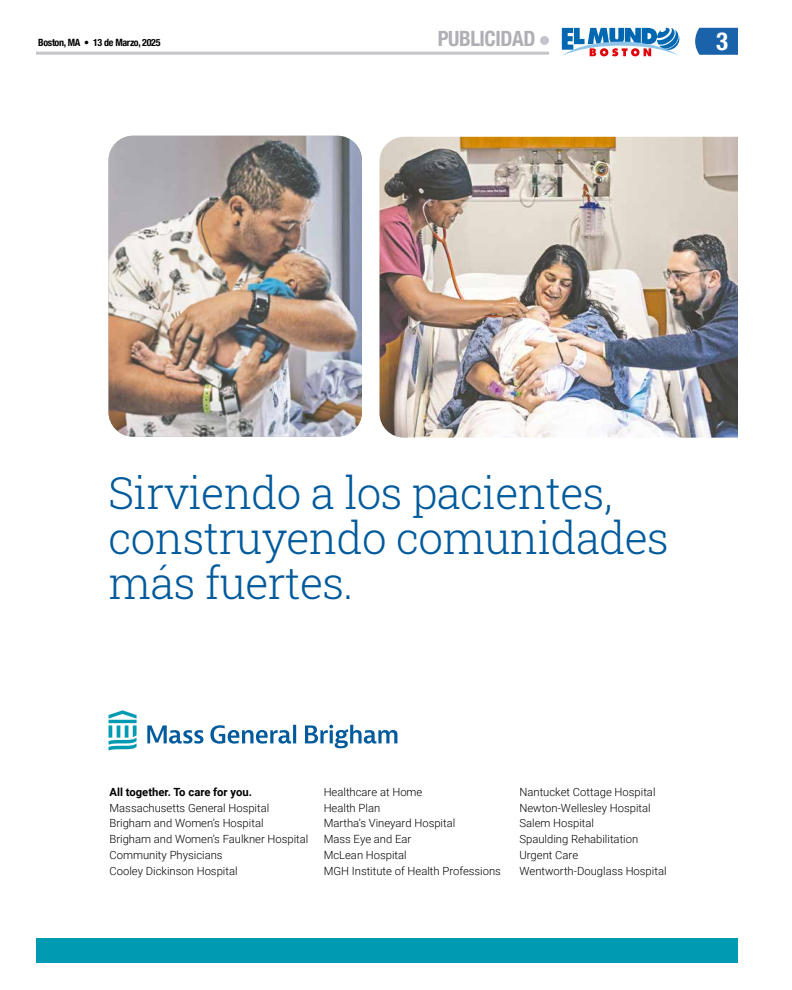
<style>
.page{position:relative;width:792px;height:990px;background:#fff}
.page>*{position:absolute;margin:0;border:0;box-sizing:border-box;transform-origin:0 0}
.t1{font:300 44px/45px "Roboto Slab";letter-spacing:-.015em;color:#005a9c}
.t2{font:700 condensed 25px "Helvetica Neue";color:#fff}
.t3{font:700 condensed 21px "Helvetica Neue";letter-spacing:-.02em;color:#b0afb5}
.t4{font:300 11.3px/15.8px "Roboto";color:#000}
.t5{font:700 11.3px "Roboto";color:#000}
.t6{font:700 condensed 10px "Helvetica Neue";letter-spacing:-.03em;color:#000}
</style>
<div class="page">
<hr style="left:36px;top:52px;width:513px;height:3px;background:#c3c5ca">
<div style="left:540px;top:36px;width:9px;height:9px;background:#c3c5ca;border-radius:50%"></div>
<svg style="left:562px;top:28px;width:117px;height:28px"></svg>
<img style="left:109px;top:136px;width:253px;height:301px">
<img style="left:379px;top:137px;width:359px;height:301px">
<div style="left:36px;top:938px;width:702px;height:25px;background:#009bb2"></div>
<svg style="left:147px;top:725px;width:56px;height:19px"></svg>
<svg style="left:210px;top:725px;width:86px;height:19px"></svg>
<svg style="left:305px;top:725px;width:92px;height:23px"></svg>
<svg style="left:109px;top:710px;width:28px;height:41px"></svg>
<svg style="left:695px;top:28px;width:43px;height:27px"></svg>
<p class="t6" style="left:38px;top:35px;width:124px">Boston, MA • 13 de Marzo, 2025</p>
<h3 class="t3" style="left:438px;top:21px;width:99px">PUBLICIDAD</h3>
<h2 class="t2" style="left:716px;top:20px;width:13px">3</h2>
<h1 class="t1" style="left:109px;top:469px;width:562px">Sirviendo a los pacientes, construyendo comunidades más fuertes.</h1>
<p class="t5" style="left:110px;top:784px;width:144px">All together. To care for you.</p>
<p class="t4" style="left:110px;top:799px;width:200px">Massachusetts General Hospital<br>Brigham and Women’s Hospital<br>Brigham and Women’s Faulkner Hospital<br>Community Physicians<br>Cooley Dickinson Hospital</p>
<p class="t4" style="left:324px;top:784px;width:179px">Healthcare at Home<br>Health Plan<br>Martha’s Vineyard Hospital<br>Mass Eye and Ear<br>McLean Hospital<br>MGH Institute of Health Professions</p>
<p class="t4" style="left:519px;top:784px;width:149px">Nantucket Cottage Hospital<br>Newton-Wellesley Hospital<br>Salem Hospital<br>Spaulding Rehabilitation<br>Urgent Care<br>Wentworth-Douglass Hospital</p>
</div>
